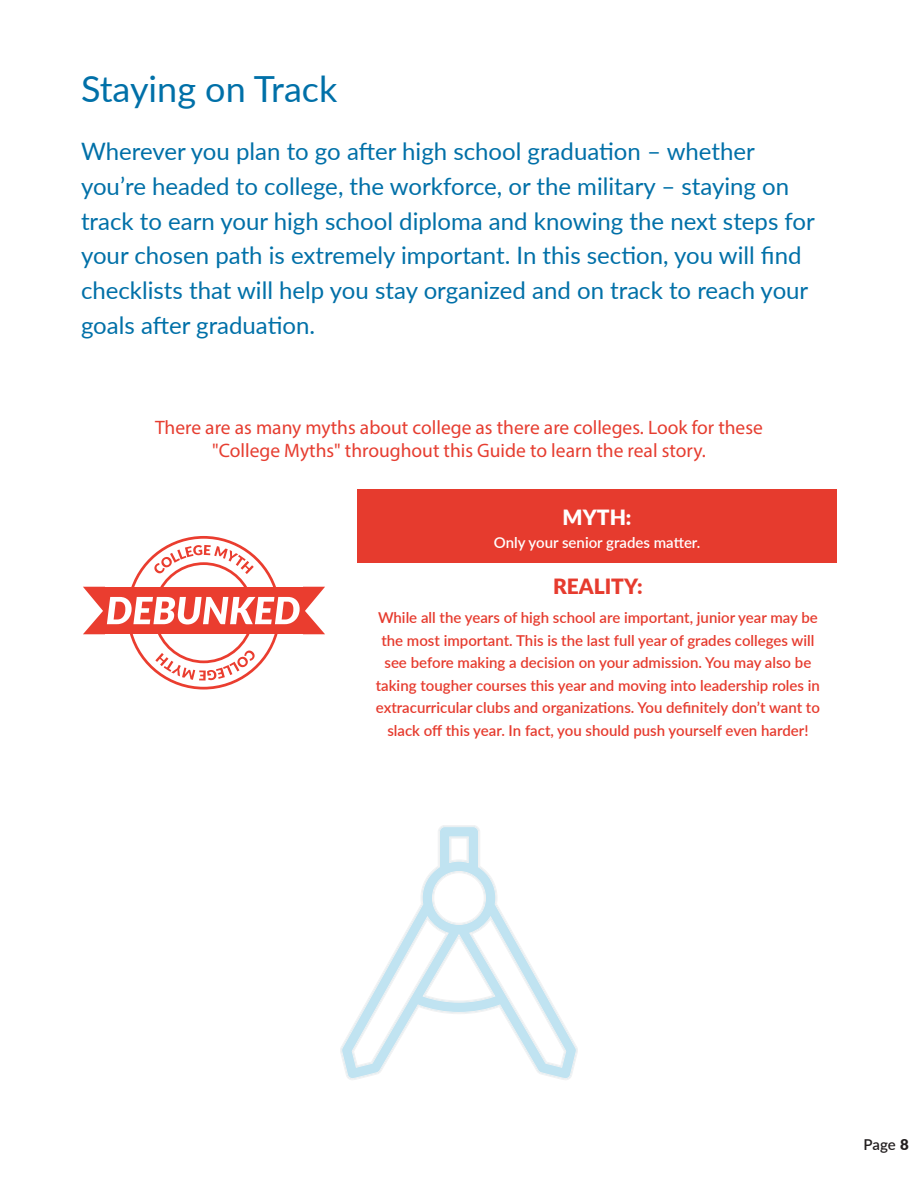
<style>
.page{position:relative;width:918px;height:1188px;background:#fff}
.page>*{position:absolute;margin:0;border:0;box-sizing:border-box;transform-origin:0 0}
.t1{font:36px "Lato";color:#0070a8}
.t2{font:24px/34.8px "Lato";color:#0070a8}
.t3{font:900 21px "Lato";color:#e63b2e}
.t4{font:900 21px "Lato";color:#fff}
.t5{font:19.5px/22.5px "Myriad Pro";color:#e63d30;text-align:center}
.t6{font:600 15px/22.5px "Lato";color:#e63b2e;text-align:center}
.t7{font:600 15px "Lato";color:#fff}
.t8{font:600 15px "Lato";color:#231f20}
.s1{font-weight:900}
</style>
<div class="page">
<svg style="left:341px;top:826px;width:236px;height:253px"></svg>
<svg style="left:449px;top:837px;width:20px;height:26px"></svg>
<div style="left:432px;top:871px;width:54px;height:54px;border:1px solid #c7c8ca;border-radius:50%"></div>
<div style="left:434px;top:873px;width:50px;height:50px;border:1px solid #c7c8ca;border-radius:50%"></div>
<svg style="left:352px;top:916px;width:214px;height:152px"></svg>
<div style="left:357px;top:490px;width:480px;height:73px;background:#e63b2e"></div>
<svg style="left:83px;top:536px;width:242px;height:154px"></svg>
<p class="t1" style="left:81px;top:63px;width:258px">Staying on Track</p>
<p class="t2" style="left:81px;top:133px;width:735px">Wherever you plan to go after high school graduation – whether you’re headed to college, the workforce, or the military – staying on track to earn your high school diploma and knowing the next steps for your chosen path is extremely important. In this section, you will find checklists that will help you stay organized and on track to reach your goals after graduation.</p>
<p class="t5" style="left:155px;top:416px;width:609px">There are as many myths about college as there are colleges. Look for these "College Myths" throughout this Guide to learn the real story.</p>
<p class="t4" style="left:563px;top:502px;width:70px">MYTH:</p>
<p class="t7" style="left:494px;top:531px;width:208px">Only your senior grades matter.</p>
<p class="t3" style="left:553px;top:571px;width:91px">REALITY:</p>
<p class="t6" style="left:376px;top:606px;width:446px">While all the years of high school are important, junior year may be the most important. This is the last full year of grades colleges will see before making a decision on your admission. You may also be taking tougher courses this year and moving into leadership roles in extracurricular clubs and organizations. You definitely don’t want to slack off this year. In fact, you should push yourself even harder!</p>
<p class="t8" style="left:864px;top:1133px;width:47px">Page <span class="s1">8</span></p>
</div>
